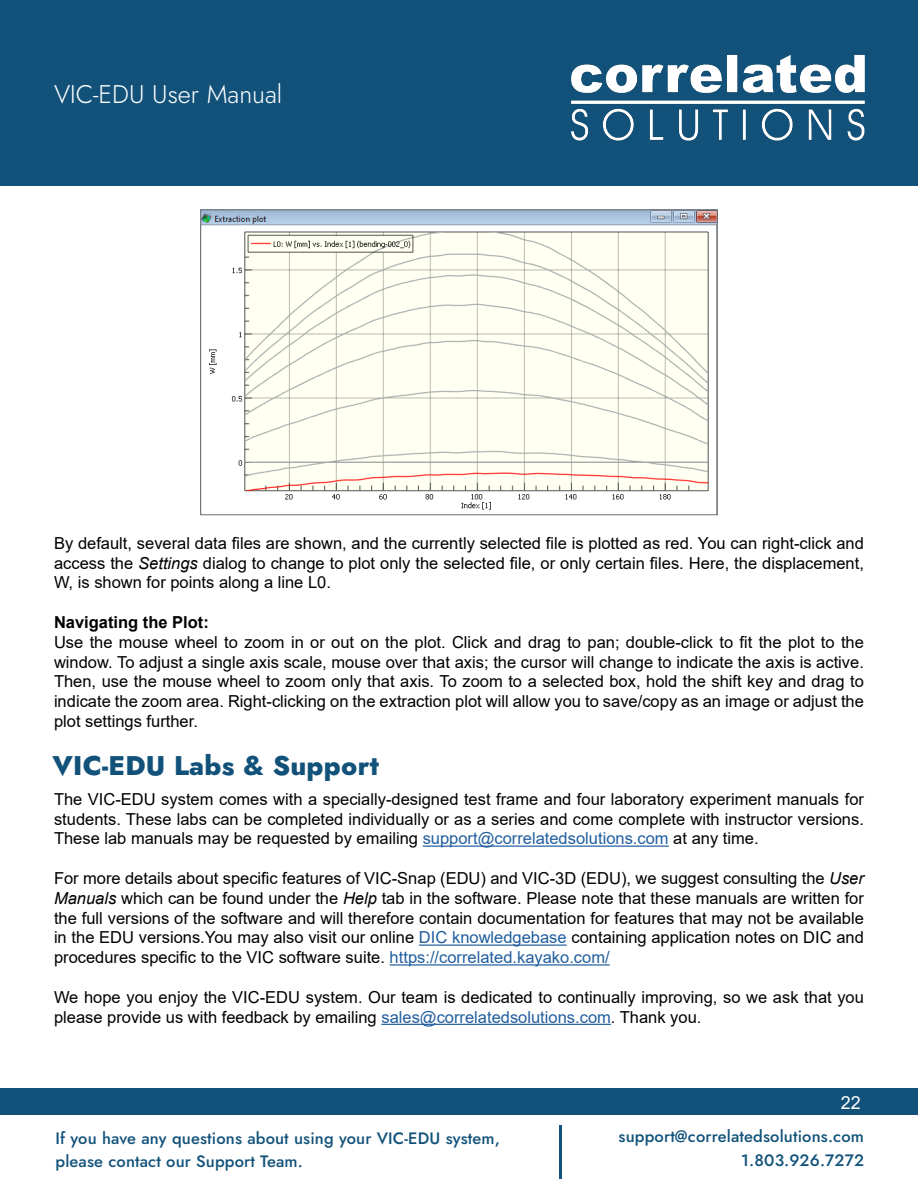
<style>
.page{position:relative;width:918px;height:1188px;background:#fff}
.page>*{position:absolute;margin:0;border:0;box-sizing:border-box;transform-origin:0 0}
.t1{font:800 27px "Jost";letter-spacing:.01em;color:#12527a}
.t2{font:300 25.5px "Jost";color:#fff}
.t3{font:18px "Arial";color:#fff}
.t4{font:16.5px/19.8px "Arial";color:#000;text-align:justify}
.t5{font:500 16.5px/22.5px "Jost";letter-spacing:.01em;color:#12527a}
.t6{font:700 16.5px "Arial";color:#000}
.s1{font-style:italic}
.s2{color:#215e9e}
</style>
<div class="page">
<div style="left:0;top:0;width:918px;height:186px;background:#12527a"></div>
<hr style="left:560px;top:1125px;width:2px;height:54px;background:#12527a">
<img style="left:571px;top:54px;width:294px;height:87px">
<div style="left:0;top:1089px;width:918px;height:26px;background:#12527a"></div>
<img style="left:202px;top:211px;width:514px;height:299px">
<div style="left:200px;top:209px;width:518px;height:306px;border:1px solid #6d6e71"></div>
<hr style="left:423px;top:846px;width:246px;height:1px;background:#215e9e">
<hr style="left:419px;top:945px;width:148px;height:1px;background:#215e9e">
<hr style="left:390px;top:964px;width:220px;height:2px;background:#215e9e">
<hr style="left:381px;top:1024px;width:230px;height:1px;background:#215e9e">
<h2 class="t2" style="left:54px;top:77px;width:230px">VIC-EDU User Manual</h2>
<p class="t4" style="left:54px;top:533px;width:811px">By default, several data files are shown, and the currently selected file is plotted as red. You can right-click and access the <span class="s1">Settings</span> dialog to change to plot only the selected file, or only certain files. Here, the displacement, W, is shown for points along a line L0.</p>
<p class="t6" style="left:54px;top:611px;width:156px">Navigating the Plot:</p>
<p class="t4" style="left:54px;top:632px;width:811px">Use the mouse wheel to zoom in or out on the plot. Click and drag to pan; double-click to fit the plot to the window. To adjust a single axis scale, mouse over that axis; the cursor will change to indicate the axis is active.<br>Then, use the mouse wheel to zoom only that axis. To zoom to a selected box, hold the shift key and drag to indicate the zoom area. Right-clicking on the extraction plot will allow you to save/copy as an image or adjust the plot settings further.</p>
<p class="t1" style="left:52px;top:746px;width:328px">VIC-EDU Labs &amp; Support</p>
<p class="t4" style="left:54px;top:789px;width:812px">The VIC-EDU system comes with a specially-designed test frame and four laboratory experiment manuals for students. These labs can be completed individually or as a series and come complete with instructor versions.<br>These lab manuals may be requested by emailing <span class="s2">support@correlatedsolutions.com</span> at any time.</p>
<p class="t4" style="left:54px;top:868px;width:812px">For more details about specific features of VIC-Snap (EDU) and VIC-3D (EDU), we suggest consulting the <span class="s1">User Manuals</span> which can be found under the <span class="s1">Help</span> tab in the software. Please note that these manuals are written for the full versions of the software and will therefore contain documentation for features that may not be available in the EDU versions.You may also visit our online <span class="s2">DIC knowledgebase</span> containing application notes on DIC and procedures specific to the VIC software suite. <span class="s2">https://correlated.kayako.com/</span></p>
<p class="t4" style="left:54px;top:987px;width:812px">We hope you enjoy the VIC-EDU system. Our team is dedicated to continually improving, so we ask that you please provide us with feedback by emailing <span class="s2">sales@correlatedsolutions.com</span>. Thank you.</p>
<p class="t3" style="left:841px;top:1090px;width:22px">22</p>
<p class="t5" style="left:56px;top:1128px;width:446px">If you have any questions about using your VIC-EDU system, please contact our Support Team.</p>
<p class="t5" style="left:619px;top:1125px;width:247px;line-height:24px;text-align:right">support@correlatedsolutions.com<br>1.803.926.7272</p>
</div>
